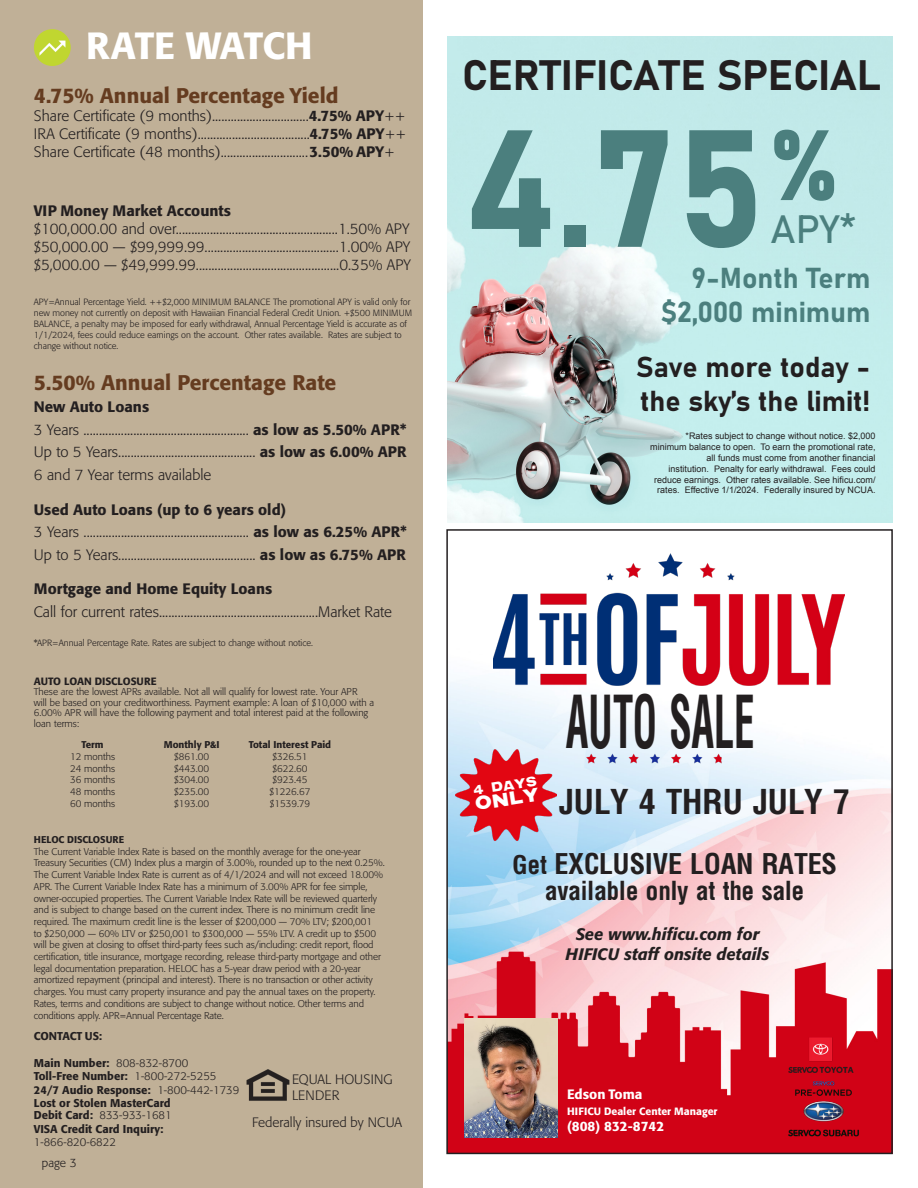
<style>
.page{position:relative;width:918px;height:1188px;background:#fff}
.page>*{position:absolute;margin:0;border:0;box-sizing:border-box;transform-origin:0 0}
.t1{font:164.25px "Bahnschrift";color:#4b7f7e}
.t2{font:700 condensed 71.1px "Arena";letter-spacing:-.01em;color:#231f20;scale:.57 1}
.t3{font:42px "Bahnschrift";color:#231f20}
.t4{font:39px "Bahnschrift";color:#4b7f7e}
.t5{font:500 37.5px "Formata Pro";letter-spacing:-.025em;color:#fff}
.t6{font:700 condensed 33.45px "Arena";letter-spacing:-.01em;color:#231f20}
.t7{font:28.5px/34.2px "Bahnschrift";color:#231f20}
.t8{font:28.5px/34.2px "Bahnschrift";color:#4b7f7e;text-align:right}
.t9{font:700 condensed 27.9px "Arena";letter-spacing:-.01em;color:#231f20}
.t10{font:700 condensed 25.05px "Arena";letter-spacing:-.01em;color:#231f20}
.t11{font:500 21px "Formata Pro";color:#653c20}
.t12{font:19.5px "Arena Black Extended";color:#fff}
.t13{font:italic 500 16.5px/19.8px "Formata Pro";color:#231f20;text-align:center}
.t14{font:300 15px/22.5px "Formata Pro";color:#231f20;text-align:justify}
.t15{font:500 15px "Formata Pro";color:#231f20}
.t16{font:13.95px "Arena Black Extended";color:#fff}
.t17{font:300 13.5px/16.2px "Formata Pro";color:#231f20}
.t18{font:500 13.5px "Formata Pro";color:#fff}
.t19{font:300 12px "Formata Pro";color:#231f20}
.t20{font:500 11.25px/13.5px "Formata Pro";color:#231f20}
.t21{font:300 11.25px "Formata Pro";color:#231f20}
.t22{font:500 10.5px "Formata Pro";color:#fff}
.t23{font:500 10.5px "Formata Pro";color:#231f20}
.t24{font:300 9.75px/11.7px "Formata Pro";letter-spacing:-.005em;color:#231f20}
.t25{font:500 9.75px "Formata Pro";color:#231f20}
.t26{font:300 9px/10.8px "Formata Pro";color:#231f20}
.t27{font:9px/10.8px "Arial";color:#231f20;text-align:right}
.s1{font-weight:500}
.s2{font-weight:300}
.s3{font-size:25.05px}
</style>
<div class="page">
<div style="left:0;top:0;width:423px;height:1188px;background:#c0b097"></div>
<img style="left:34px;top:29px;width:37px;height:37px;border-radius:18px">
<img style="left:246px;top:1069px;width:44px;height:32px">
<img style="left:447px;top:37px;width:445px;height:486px">
<img style="left:449px;top:594px;width:441px;height:557px">
<div style="left:446px;top:529px;width:447px;height:625px;border:2px solid #231f20"></div>
<img style="left:493px;top:553px;width:351px;height:216px">
<img style="left:456px;top:748px;width:100px;height:94px">
<img style="left:464px;top:1019px;width:93px;height:118px">
<img style="left:789px;top:1078px;width:69px;height:20px">
<img style="left:781px;top:1098px;width:84px;height:43px">
<img style="left:777px;top:1032px;width:87px;height:46px">
<h3 class="t5" style="left:86px;top:21px;width:228px">RATE WATCH</h3>
<h3 class="t11" style="left:34px;top:82px;width:306px">4.75% Annual Percentage Yield</h3>
<h3 class="t14" style="left:34px;top:107px;width:374px;line-height:18px">Share Certificate (9 months)...............................<span class="s1">4.75% APY</span>++ IRA Certificate (9 months)....................................<span class="s1">4.75% APY</span>++ Share Certificate (48 months)............................<span class="s1">3.50% APY</span>+</h3>
<h3 class="t15" style="left:34px;top:201px;width:199px">VIP Money Market Accounts</h3>
<p class="t14" style="left:34px;top:220px;width:379px;line-height:18px">$100,000.00 and over....................................................1.50% APY $50,000.00 — $99,999.99...........................................1.00% APY $5,000.00 — $49,999.99..............................................0.35% APY</p>
<p class="t26" style="left:34px;top:297px;width:380px">APY=Annual Percentage Yield. ++$2,000 MINIMUM BALANCE The promotional APY is valid only for new money not currently on deposit with Hawaiian Financial Federal Credit Union. +$500 MINIMUM BALANCE, a penalty may be imposed for early withdrawal, Annual Percentage Yield is accurate as of 1/1/2024, fees could reduce earnings on the account. Other rates available. Rates are subject to change without notice.</p>
<h3 class="t11" style="left:34px;top:369px;width:304px">5.50% Annual Percentage Rate</h3>
<h3 class="t14" style="left:34px;top:396px;width:374px;text-align:left"><span class="s1">New Auto Loans<br></span>3 Years ..................................................... <span class="s1">as low as 5.50% APR* </span>Up to 5 Years............................................ <span class="s1">as low as 6.00% APR </span>6 and 7 Year terms available</h3>
<h3 class="t14" style="left:34px;top:498px;width:375px;text-align:left"><span class="s1">Used Auto Loans (up to 6 years old)<br></span>3 Years ..................................................... <span class="s1">as low as 6.25% APR*<br></span>Up to 5 Years............................................ <span class="s1">as low as 6.75% APR</span></h3>
<h3 class="t15" style="left:34px;top:579px;width:240px">Mortgage and Home Equity Loans</h3>
<h3 class="t14" style="left:34px;top:601px;width:360px">Call for current rates...................................................Market Rate</h3>
<p class="t26" style="left:34px;top:638px;width:281px">*APR=Annual Percentage Rate. Rates are subject to change without notice.</p>
<p class="t23" style="left:34px;top:674px;width:124px">AUTO LOAN DISCLOSURE</p>
<p class="t24" style="left:34px;top:686px;width:342px;line-height:10.5px">These are the lowest APRs available. Not all will qualify for lowest rate. Your APR<br>will be based on your creditworthiness. Payment example: A loan of $10,000 with a 6.00% APR will have the following payment and total interest paid at the following loan terms:</p>
<p class="t25" style="left:249px;top:739px;width:84px">Total Interest Paid</p>
<p class="t24" style="left:270px;top:751px;width:42px">$326.51 $622.60 $923.45 $1226.67 $1539.79</p>
<p class="t25" style="left:164px;top:739px;width:57px">Monthly P&amp;I</p>
<p class="t24" style="left:174px;top:751px;width:37px;text-align:justify">$861.00 $443.00 $304.00 $235.00 $193.00</p>
<p class="t25" style="left:82px;top:739px;width:24px">Term</p>
<p class="t24" style="left:70px;top:751px;width:47px;text-align:justify">12 months 24 months 36 months 48 months 60 months</p>
<p class="t25" style="left:34px;top:833px;width:92px">HELOC DISCLOSURE</p>
<p class="t24" style="left:34px;top:846px;width:352px">The Current Variable Index Rate is based on the monthly average for the one-year Treasury Securities (CM) Index plus a margin of 3.00%, rounded up to the next 0.25%.<br>The Current Variable Index Rate is current as of 4/1/2024 and will not exceed 18.00% APR. The Current Variable Index Rate has a minimum of 3.00% APR for fee simple, owner-occupied properties. The Current Variable Index Rate will be reviewed quarterly and is subject to change based on the current index. There is no minimum credit line required. The maximum credit line is the lesser of $200,000 — 70% LTV; $200,001<br>to $250,000 — 60% LTV or $250,001 to $300,000 — 55% LTV. A credit up to $500 will be given at closing to offset third-party fees such as/including: credit report, flood certification, title insurance, mortgage recording, release third-party mortgage and other legal documentation preparation. HELOC has a 5-year draw period with a 20-year amortized repayment (principal and interest). There is no transaction or other activity charges. You must carry property insurance and pay the annual taxes on the property.<br>Rates, terms and conditions are subject to change without notice. Other terms and conditions apply. APR=Annual Percentage Rate.</p>
<p class="t20" style="left:34px;top:1029px;width:70px">CONTACT US:</p>
<p class="t20" style="left:34px;top:1056px;width:207px">Main Number: <span class="s2">808-832-8700<br></span>Toll-Free Number: <span class="s2">1-800-272-5255<br></span>24/7 Audio Response: <span class="s2">1-800-442-1739<br></span>Lost or Stolen MasterCard</p>
<p class="t20" style="left:34px;top:1108px;width:139px">Debit Card: <span class="s2">833-933-1681<br></span>VISA Credit Card Inquiry:</p>
<p class="t21" style="left:34px;top:1135px;width:84px">1-866-820-6822</p>
<h3 class="t17" style="left:292px;top:1071px;width:102px">EQUAL HOUSING<br>LENDER</h3>
<h3 class="t17" style="left:252px;top:1114px;width:151px">Federally insured by NCUA</h3>
<p class="t19" style="left:42px;top:1155px;width:36px">page 3</p>
<h3 class="t3" style="left:462px;top:43px;width:420px">CERTIFICATE SPECIAL</h3>
<h1 class="t1" style="left:463px;top:64px;width:376px">4.75<sup>%</sup></h1>
<h3 class="t4" style="left:770px;top:200px;width:87px">APY*</h3>
<h3 class="t8" style="left:661px;top:259px;width:211px">9-Month Term $2,000 minimum</h3>
<h3 class="t7" style="left:636px;top:348px;width:236px">Save more today - the sky’s the limit!</h3>
<p class="t27" style="left:650px;top:431px;width:227px">*Rates subject to change without notice. $2,000 minimum balance to open. To earn the promotional rate, all funds must come from another financial<br>institution. Penalty for early withdrawal. Fees could reduce earnings. Other rates available. See hificu.com/ rates. Effective 1/1/2024. Federally insured by NCUA.</p>
<h3 class="t16" style="left:472px;top:784px;width:65px;rotate:-9deg">4 DAYS</h3>
<h3 class="t12" style="left:474px;top:794px;width:67px;rotate:-9deg">ONLY</h3>
<h2 class="t2" style="left:566px;top:678px;width:332px">AUTO SALE</h2>
<h3 class="t6" style="left:559px;top:781px;width:292px">JULY 4 THRU JULY 7</h3>
<h3 class="t9" style="left:513px;top:847px;width:326px"><span class="s3">Get</span> EXCLUSIVE LOAN RATES</h3>
<h3 class="t10" style="left:545px;top:876px;width:261px">available only at the sale</h3>
<h3 class="t13" style="left:566px;top:924px;width:205px">See www.hificu.com for<br>HIFICU staff onsite details</h3>
<h3 class="t18" style="left:567px;top:1085px;width:77px">Edson Toma</h3>
<p class="t22" style="left:567px;top:1104px;width:152px">HIFICU Dealer Center Manager</p>
<h3 class="t18" style="left:567px;top:1118px;width:99px">(808) 832-8742</h3>
</div>
